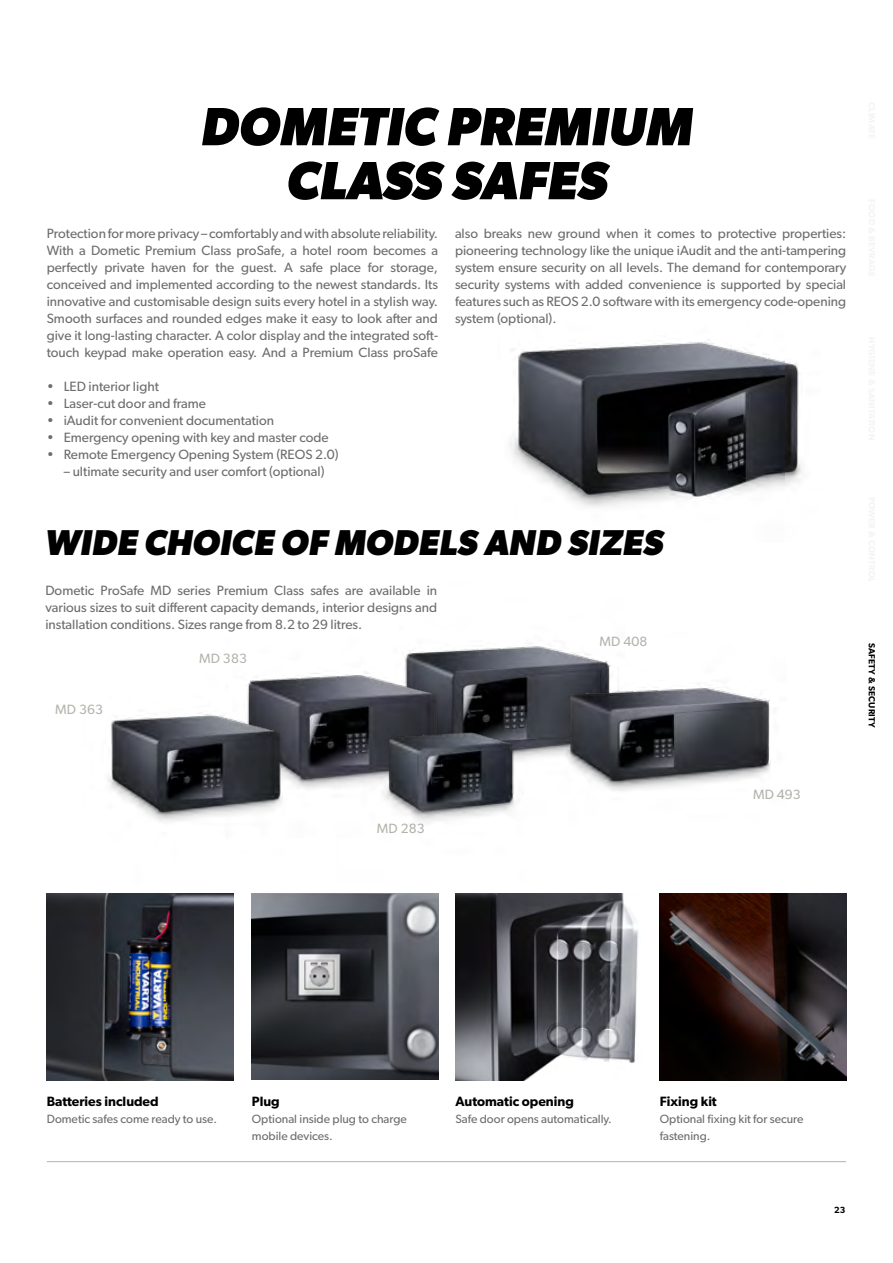
<style>
.page{position:relative;width:893px;height:1263px;background:#fff}
.page>*{position:absolute;margin:0;border:0;box-sizing:border-box;transform-origin:0 0}
.t1{font:italic 700 54px/54px "Gibson";color:#000;text-align:center}
.t2{font:italic 700 36px "Gibson";color:#000}
.t3{font:13.5px/17px "Gibson";color:#6d6d6c;text-align:justify}
.t4{font:600 13.5px "Gibson";color:#000}
.t5{font:13.5px "Gibson";letter-spacing:.01em;color:#b4b3ac}
.t6{font:12px/17px "Gibson";color:#6d6d6c}
.t7{font:600 9px "Gibson";letter-spacing:.025em;color:#000}
</style>
<div class="page">
<img style="left:510px;top:342px;width:292px;height:165px">
<img style="left:46px;top:893px;width:187px;height:187px">
<img style="left:455px;top:893px;width:184px;height:187px">
<img style="left:659px;top:893px;width:188px;height:187px">
<img style="left:252px;top:893px;width:187px;height:186px">
<hr style="left:47px;top:1161px;width:799px;height:1px;background:#b4b3ac">
<img style="left:458px;top:643px;width:96px;height:9px">
<img style="left:554px;top:649px;width:217px;height:142px">
<img style="left:316px;top:650px;width:142px;height:138px">
<img style="left:108px;top:673px;width:208px;height:148px">
<img style="left:338px;top:652px;width:233px;height:171px">
<h1 class="t1" style="left:201px;top:98px;width:493px">DOMETIC PREMIUM<br>CLASS SAFES</h1>
<p class="t3" style="left:47px;top:225px;width:393px">Protection for more privacy – comfortably and with absolute reliability.<br>With a Dometic Premium Class proSafe, a hotel room becomes a perfectly private haven for the guest. A safe place for storage, conceived and implemented according to the newest standards. Its innovative and customisable design suits every hotel in a stylish way.<br>Smooth surfaces and rounded edges make it easy to look after and give it long-lasting character. A color display and the integrated soft&shy;touch keypad make operation easy. And a Premium Class proSafe</p>
<p class="t3" style="left:455px;top:225px;width:393px">also breaks new ground when it comes to protective properties: pioneering technology like the unique iAudit and the anti-tampering system ensure security on all levels. The demand for contemporary security systems with added convenience is supported by special features such as REOS 2.0 software with its emergency code-opening system (optional).</p>
<p class="t3" style="left:47px;top:378px;width:114px">• LED interior light</p>
<p class="t3" style="left:47px;top:395px;width:161px">• Laser-cut door and frame</p>
<p class="t3" style="left:47px;top:412px;width:229px">• iAudit for convenient documentation</p>
<p class="t3" style="left:47px;top:429px;width:283px">• Emergency opening with key and master code</p>
<p class="t3" style="left:47px;top:446px;width:293px">• Remote Emergency Opening System (REOS 2.0)</p>
<p class="t3" style="left:64px;top:463px;width:262px">– ultimate security and user comfort (optional)</p>
<h2 class="t2" style="left:45px;top:521px;width:620px">WIDE CHOICE OF MODELS AND SIZES</h2>
<p class="t3" style="left:45px;top:582px;width:393px">Dometic ProSafe MD series Premium Class safes are available in various sizes to suit different capacity demands, interior designs and installation conditions. Sizes range from 8.2 to 29 litres.</p>
<p class="t5" style="left:55px;top:702px;width:49px">MD 363</p>
<p class="t5" style="left:199px;top:651px;width:49px">MD 383</p>
<p class="t5" style="left:600px;top:634px;width:49px">MD 408</p>
<p class="t7" style="left:877px;top:642px;width:87px;rotate:90deg">SAFETY &amp; SECURITY</p>
<p class="t5" style="left:377px;top:821px;width:49px">MD 283</p>
<p class="t5" style="left:753px;top:787px;width:49px">MD 493</p>
<p class="t4" style="left:47px;top:1093px;width:113px">Batteries included</p>
<p class="t6" style="left:47px;top:1110px;width:172px">Dometic safes come ready to use.</p>
<p class="t4" style="left:252px;top:1093px;width:29px">Plug</p>
<p class="t6" style="left:252px;top:1110px;width:156px">Optional inside plug to charge mobile devices.</p>
<p class="t4" style="left:455px;top:1093px;width:120px">Automatic opening</p>
<p class="t6" style="left:455px;top:1110px;width:158px">Safe door opens automatically.</p>
<p class="t4" style="left:660px;top:1093px;width:58px">Fixing kit</p>
<p class="t6" style="left:660px;top:1110px;width:145px">Optional fixing kit for secure fastening.</p>
<p class="t7" style="left:834px;top:1204px;width:13px">23</p>
</div>
